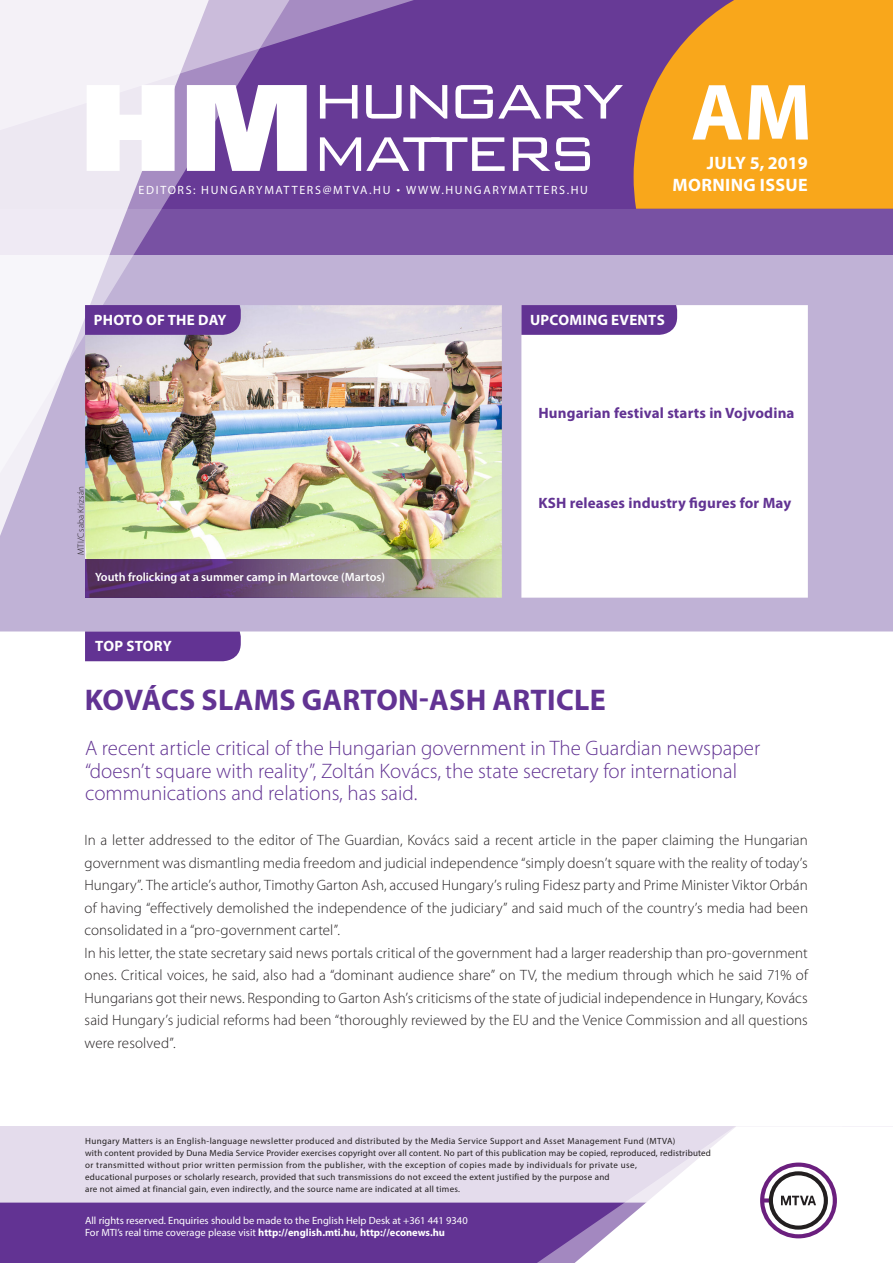
<style>
.page{position:relative;width:893px;height:1263px;background:#fff}
.page>*{position:absolute;margin:0;border:0;box-sizing:border-box;transform-origin:0 0}
.t1{font:700 80.55px "Myriad Pro";color:#fff}
._00_borito_cimsor{font:700 30px "Myriad Pro";letter-spacing:.01em;color:#623393}
._00_borito_alcimsor{font:300 21px/22.5px "Myriad Pro";color:#623393}
.t2{font:700 18px/22.5px "Myriad Pro";letter-spacing:.02em;color:#fff;text-align:right}
._03_kenyer_szöveg-1{font:300 15px/22.5px "Myriad Pro";letter-spacing:.005em;color:#231f20;text-align:justify}
._00_borito_cimsorkic{font:700 15px "Myriad Pro";letter-spacing:.01em;color:#623393}
.t3{font:700 15px "Myriad Pro";letter-spacing:.02em;color:#fff}
.t4{font:12px "Myriad Pro";letter-spacing:.14em;color:#fff}
._04_kepalairas{font:600 12px "Myriad Pro";color:#fff}
.t5{font:10.5px/12px "Myriad Pro";color:#fff}
.t6{font:9px/12px "Myriad Pro";letter-spacing:.03em;color:#231f20}
._03_kenyer_szöveg-1-2{font:300 9px "Myriad Pro";letter-spacing:.03em;color:#231f20}
.s1{font-family:"Geogrotesque"}
.s2{font-weight:700}
</style>
<div class="page">
<div style="left:0;top:1126px;width:893px;height:137px;background:#e4dcec"></div>
<div style="left:0;top:1202px;width:506px;height:61px;background:#623393"></div>
<svg style="left:506px;top:1202px;width:69px;height:61px;background:#6b3e99"></svg>
<svg style="left:575px;top:1126px;width:318px;height:137px"></svg>
<svg style="left:0;top:255px;width:893px;height:376px"></svg>
<div style="left:0;top:0;width:893px;height:255px;background:linear-gradient(to bottom,#633493,#72489e)"></div>
<svg style="left:634px;top:0;width:259px;height:209px;background:#ea9c26"></svg>
<img style="left:225px;top:221px;width:83px;height:287px">
<svg style="left:225px;top:0;width:257px;height:221px;background:#744c9f"></svg>
<img style="left:0;top:0;width:225px;height:610px">
<svg style="left:87px;top:85px;width:88px;height:86px"></svg>
<svg style="left:187px;top:85px;width:120px;height:86px"></svg>
<svg style="left:320px;top:85px;width:37px;height:34px"></svg>
<svg style="left:366px;top:85px;width:36px;height:34px"></svg>
<svg style="left:410px;top:85px;width:37px;height:34px"></svg>
<svg style="left:455px;top:85px;width:168px;height:34px"></svg>
<svg style="left:320px;top:137px;width:185px;height:34px"></svg>
<svg style="left:513px;top:137px;width:77px;height:34px"></svg>
<div style="left:85px;top:631px;width:156px;height:30px;background:#623393"></div>
<svg style="left:521px;top:305px;width:156px;height:30px;background:#653795"></svg>
<svg style="left:85px;top:305px;width:156px;height:30px;background:#643694"></svg>
<svg style="left:85px;top:559px;width:417px;height:39px;background:#7e6980"></svg>
<p class="t4" style="left:139px;top:182px;width:451px">EDITORS: HUNGARYMATTERS@MTVA.HU <span class="s1">¬</span> WWW.HUNGARYMATTERS.HU</p>
<h1 class="t1" style="left:691px;top:60px;width:122px">AM</h1>
<p class="t2" style="left:673px;top:151px;width:137px">JULY 5, 2019<br>MORNING ISSUE</p>
<p class="t3" style="left:94px;top:310px;width:134px">PHOTO OF THE DAY</p>
<p class="t3" style="left:530px;top:310px;width:136px">UPCOMING EVENTS</p>
<p class="_03_kenyer_szöveg-1-2" style="left:76px;top:555px;width:70px;rotate:-90deg">MTI/Csaba Krizsán</p>
<p class="_04_kepalairas" style="left:95px;top:569px;width:291px">Youth frolicking at a summer camp in Martovce (Martos)</p>
<p class="t3" style="left:95px;top:636px;width:78px">TOP STORY</p>
<p class="_00_borito_cimsorkic" style="left:538px;top:403px;width:258px">Hungarian festival starts in Vojvodina</p>
<p class="_00_borito_cimsorkic" style="left:538px;top:493px;width:254px">KSH releases industry figures for May</p>
<p class="_00_borito_cimsor" style="left:85px;top:680px;width:523px">KOVÁCS SLAMS GARTON-ASH ARTICLE</p>
<p class="_00_borito_alcimsor" style="left:85px;top:737px;width:677px">A recent article critical of the Hungarian government in The Guardian newspaper “doesn’t square with reality”, Zoltán Kovács, the state secretary for international communications and relations, has said.</p>
<p class="_03_kenyer_szöveg-1" style="left:85px;top:829px;width:725px">In a letter addressed to the editor of The Guardian, Kovács said a recent article in the paper claiming the Hungarian government was dismantling media freedom and judicial independence “simply doesn’t square with the reality of today’s Hungary”. The article’s author, Timothy Garton Ash, accused Hungary’s ruling Fidesz party and Prime Minister Viktor Orbán of having “effectively demolished the independence of the judiciary” and said much of the country’s media had been consolidated in a “pro-government cartel”.</p>
<p class="_03_kenyer_szöveg-1" style="left:85px;top:941px;width:725px">In his letter, the state secretary said news portals critical of the government had a larger readership than pro-government ones. Critical voices, he said, also had a “dominant audience share” on TV, the medium through which he said 71% of Hungarians got their news. Responding to Garton Ash’s criticisms of the state of judicial independence in Hungary, Kovács said Hungary’s judicial reforms had been “thoroughly reviewed by the EU and the Venice Commission and all questions were resolved”.</p>
<p class="t6" style="left:85px;top:1134px;width:627px">Hungary Matters is an English-language newsletter produced and distributed by the Media Service Support and Asset Management Fund (MTVA)<br>with content provided by Duna Media Service Provider exercises copyright over all content. No part of this publication may be copied, reproduced, redistributed or transmitted without prior written permission from the publisher, with the exception of copies made by individuals for private use,<br>educational purposes or scholarly research, provided that such transmissions do not exceed the extent justified by the purpose and<br>are not aimed at financial gain, even indirectly, and the source name are indicated at all times.</p>
<p class="t5" style="left:85px;top:1214px;width:384px">All rights reserved. Enquiries should be made to the English Help Desk at +361 441 9340<br>For MTI’s real time coverage please visit <span class="s2">http://english.mti.hu</span>, <span class="s2">http://econews.hu</span></p>
</div>
